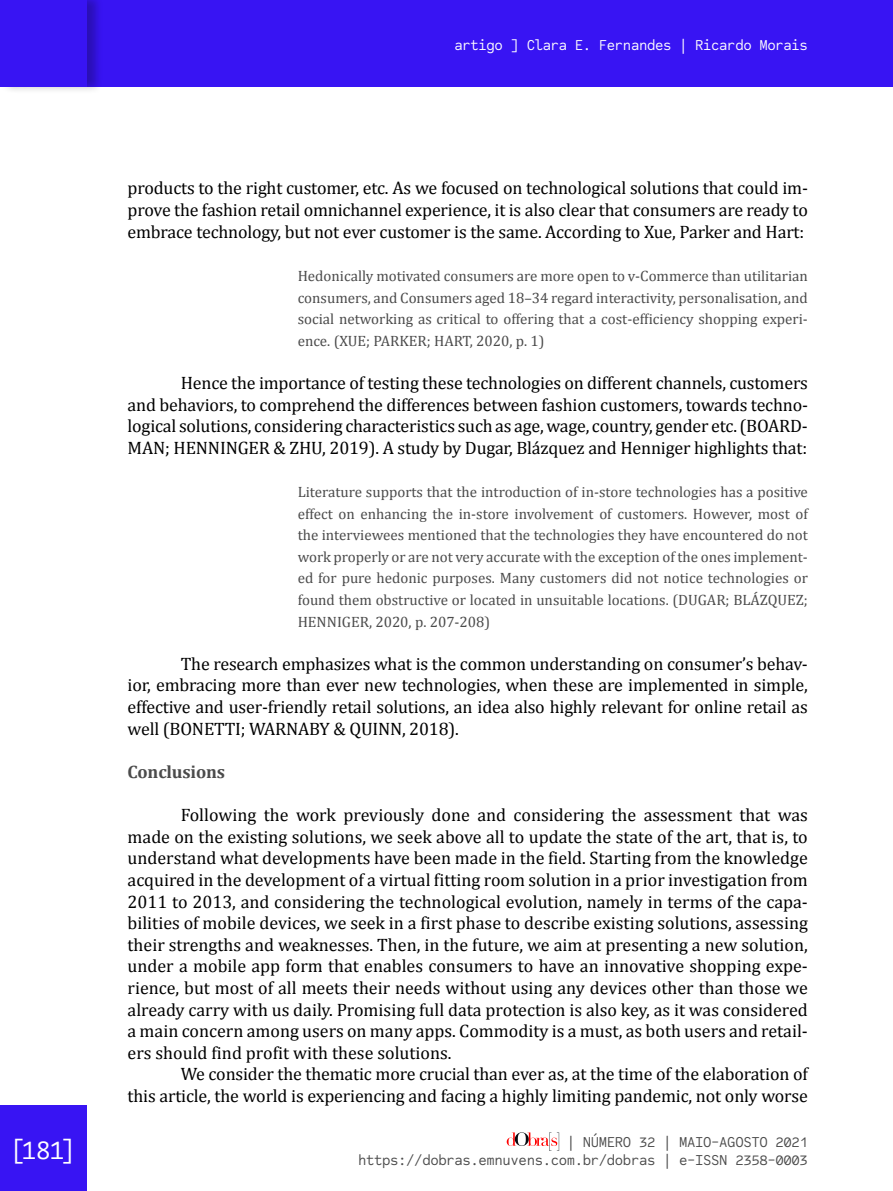
<style>
.page{position:relative;width:893px;height:1191px;background:#fff}
.page>*{position:absolute;margin:0;border:0;box-sizing:border-box;transform-origin:0 0}
.t1{font:27px "Camingo Code";color:#fff}
.t2{font:18px/21.6px "Cambria";letter-spacing:-.01em;color:#000;text-align:justify}
.t3{font:700 18px "Cambria";letter-spacing:-.01em;color:#4b4b4b}
.t4{font:15px/21.6px "Cambria";color:#4b4b4b;text-align:justify}
.t5{font:15px/18px "Code Saver";letter-spacing:-.025em;color:#4b4b4b;text-align:right}
.t6{font:15px "Code Saver";letter-spacing:-.025em;color:#fff}
</style>
<div class="page">
<div style="left:0;top:1106px;width:86px;height:85px;background:#3814f3"></div>
<svg style="left:507px;top:1132px;width:52px;height:18px"></svg>
<div style="left:0;top:0;width:893px;height:86px;background:#3814f3"></div>
<div style="left:0;top:0;width:103px;height:95px;background:#000;opacity:.25"></div>
<div style="left:0;top:0;width:86px;height:86px;background:#3814f3"></div>
<p class="t6" style="left:454px;top:36px;width:355px">artigo ] Clara E. Fernandes | Ricardo Morais</p>
<p class="t2" style="left:128px;top:177px;width:682px">products to the right customer, etc. As we focused on technological solutions that could im&shy;prove the fashion retail omnichannel experience, it is also clear that consumers are ready to embrace technology, but not ever customer is the same. According to Xue, Parker and Hart:</p>
<p class="t4" style="left:298px;top:265px;width:512px">Hedonically motivated consumers are more open to v-Commerce than utilitarian consumers, and Consumers aged 18–34 regard interactivity, personalisation, and social networking as critical to offering that a cost-efficiency shopping experi&shy;ence. (XUE; PARKER; HART, 2020, p. 1)</p>
<p class="t2" style="left:128px;top:372px;width:682px;text-indent:53px">Hence the importance of testing these technologies on different channels, customers and behaviors, to comprehend the differences between fashion customers, towards techno&shy;logical solutions, considering characteristics such as age, wage, country, gender etc. (BOARD-MAN; HENNINGER &amp; ZHU, 2019). A study by Dugar, Blázquez and Henniger highlights that:</p>
<p class="t4" style="left:298px;top:481px;width:512px">Literature supports that the introduction of in-store technologies has a positive effect on enhancing the in-store involvement of customers. However, most of the interviewees mentioned that the technologies they have encountered do not work properly or are not very accurate with the exception of the ones implement&shy;ed for pure hedonic purposes. Many customers did not notice technologies or found them obstructive or located in unsuitable locations. (DUGAR; BLÁZQUEZ; HENNIGER, 2020, p. 207-208)</p>
<p class="t2" style="left:128px;top:653px;width:682px;text-indent:53px">The research emphasizes what is the common understanding on consumer’s behav&shy;ior, embracing more than ever new technologies, when these are implemented in simple, effective and user-friendly retail solutions, an idea also highly relevant for online retail as well (BONETTI; WARNABY &amp; QUINN, 2018).</p>
<p class="t3" style="left:128px;top:761px;width:99px">Conclusions</p>
<p class="t2" style="left:128px;top:804px;width:682px;text-indent:53px">Following the work previously done and considering the assessment that was made on the existing solutions, we seek above all to update the state of the art, that is, to understand what developments have been made in the field. Starting from the knowledge acquired in the development of a virtual fitting room solution in a prior investigation from 2011 to 2013, and considering the technological evolution, namely in terms of the capa&shy;bilities of mobile devices, we seek in a first phase to describe existing solutions, assessing their strengths and weaknesses. Then, in the future, we aim at presenting a new solution, under a mobile app form that enables consumers to have an innovative shopping expe&shy;rience, but most of all meets their needs without using any devices other than those we already carry with us daily. Promising full data protection is also key, as it was considered a main concern among users on many apps. Commodity is a must, as both users and retail&shy;ers should find profit with these solutions.</p>
<p class="t2" style="left:128px;top:1063px;width:682px;text-align:right">We consider the thematic more crucial than ever as, at the time of the elaboration of<br>this article, the world is experiencing and facing a highly limiting pandemic, not only worse</p>
<h1 class="t1" style="left:11px;top:1130px;width:66px">[181]</h1>
<p class="t5" style="left:358px;top:1132px;width:451px">| NÚMERO 32 | MAIO-AGOSTO 2021 https://dobras.emnuvens.com.br/dobras | e-ISSN 2358-0003</p>
</div>
